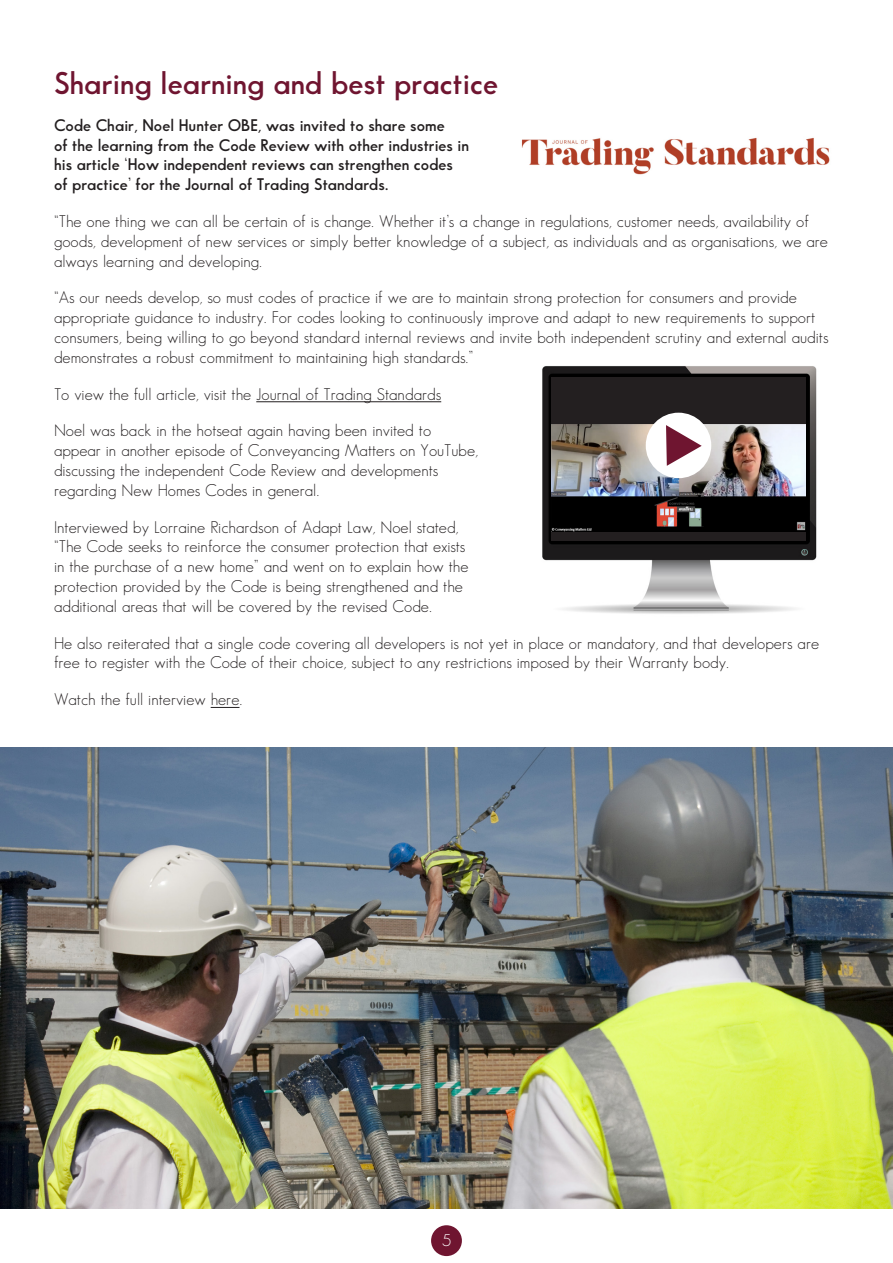
<style>
.page{position:relative;width:893px;height:1263px;background:#fff}
.page>*{position:absolute;margin:0;border:0;box-sizing:border-box;transform-origin:0 0}
.header_1_bold{font:600 30.9px "Sans Serif FLF";color:#6f1530}
.body_text{font:16.5px/19.8px "Sans Serif FLF";color:#231f20}
.standfirst{font:600 16.5px/19.8px "Sans Serif FLF";color:#231f20}
.t1{font:16.5px "Sans Serif FLF";color:#fff}
</style>
<div class="page">
<hr style="left:256px;top:401px;width:185px;height:1px;background:#231f20">
<svg style="left:211px;top:707px;width:28px;height:1px"></svg>
<div style="left:431px;top:1225px;width:31px;height:31px;background:#6f1530;border-radius:50%"></div>
<img style="left:542px;top:366px;width:275px;height:248px">
<div style="left:551px;top:377px;width:255px;height:163px;background:#231f20"></div>
<img style="left:551px;top:425px;width:255px;height:106px">
<div style="left:646px;top:413px;width:65px;height:65px;background:#fff;border-radius:50%"></div>
<svg style="left:666px;top:425px;width:36px;height:41px"></svg>
<img style="left:521px;top:137px;width:309px;height:38px">
<img style="left:0;top:747px;width:893px;height:462px">
<p class="header_1_bold" style="left:54px;top:66px;width:446px">Sharing learning and best practice</p>
<p class="standfirst" style="left:54px;top:115px;width:417px">Code Chair, Noel Hunter OBE, was invited to share some<br>of the learning from the Code Review with other industries in his article ‘How independent reviews can strengthen codes of practice’ for the Journal of Trading Standards.</p>
<p class="body_text" style="left:54px;top:211px;width:776px">“The one thing we can all be certain of is change. Whether it’s a change in regulations, customer needs, availability of goods, development of new services or simply better knowledge of a subject, as individuals and as organisations, we are always learning and developing.</p>
<p class="body_text" style="left:54px;top:288px;width:776px">“As our needs develop, so must codes of practice if we are to maintain strong protection for consumers and provide appropriate guidance to industry. For codes looking to continuously improve and adapt to new requirements to support consumers, being willing to go beyond standard internal reviews and invite both independent scrutiny and external audits demonstrates a robust commitment to maintaining high standards.”</p>
<p class="body_text" style="left:54px;top:384px;width:389px">To view the full article, visit the Journal of Trading Standards</p>
<p class="body_text" style="left:54px;top:421px;width:426px">Noel was back in the hotseat again having been invited to appear in another episode of Conveyancing Matters on YouTube, discussing the independent Code Review and developments regarding New Homes Codes in general.</p>
<p class="body_text" style="left:54px;top:517px;width:416px">Interviewed by Lorraine Richardson of Adapt Law, Noel stated, “The Code seeks to reinforce the consumer protection that exists in the purchase of a new home” and went on to explain how the protection provided by the Code is being strengthened and the additional areas that will be covered by the revised Code.</p>
<p class="body_text" style="left:54px;top:633px;width:767px">He also reiterated that a single code covering all developers is not yet in place or mandatory, and that developers are free to register with the Code of their choice, subject to any restrictions imposed by their Warranty body.</p>
<p class="body_text" style="left:54px;top:689px;width:190px">Watch the full interview here.</p>
<p class="t1" style="left:442px;top:1231px;width:10px">5</p>
</div>
